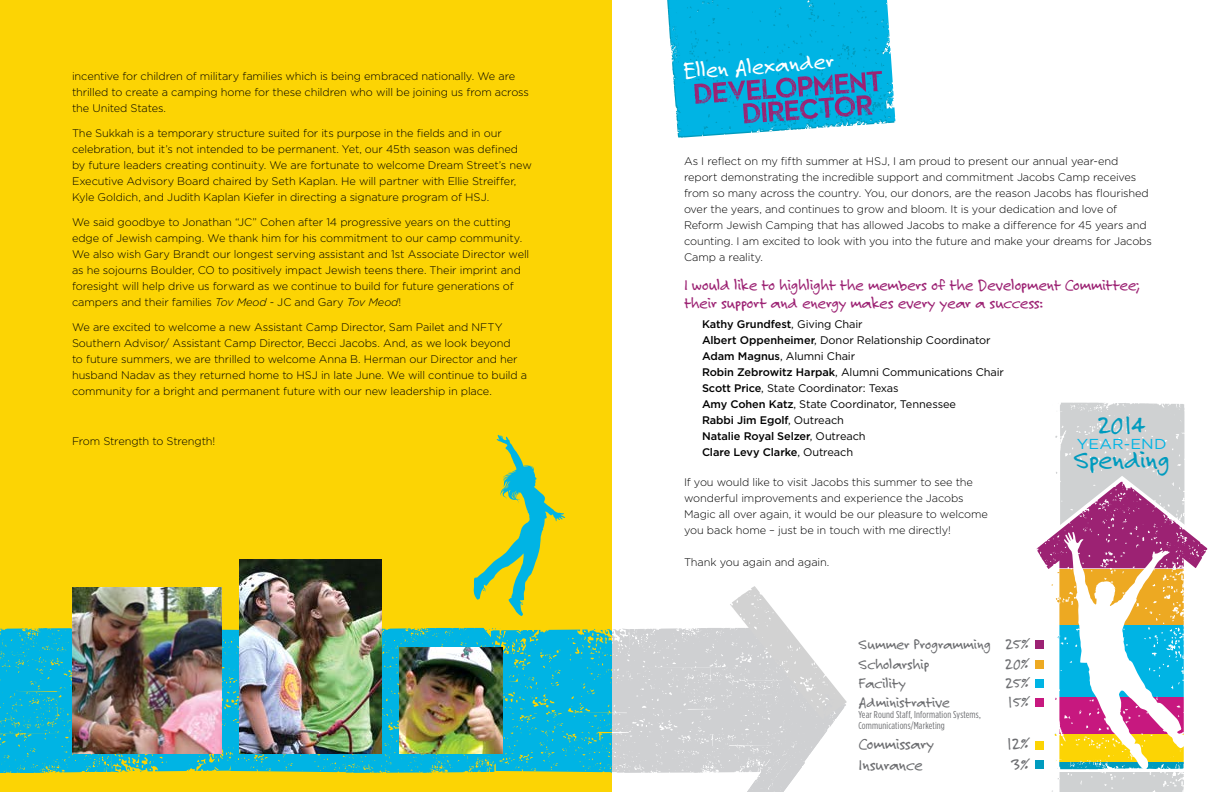
<style>
.page{position:relative;width:1224px;height:792px;background:#fff}
.page>*{position:absolute;margin:0;border:0;box-sizing:border-box;transform-origin:0 0}
.t1{font:28px "Felt Tip Roman";letter-spacing:-.025em;color:#009bbe}
.t2{font:25.6px "Felt Tip Roman";color:#009bbe;scale:1.05 1}
.t3{font:24px "Felt Tip Roman";color:#fff}
.t4{font:17px/18px "Felt Tip Roman";letter-spacing:-.02em;color:#9c2273}
.t5{font:17px "Felt Tip Roman";letter-spacing:-.015em;color:#6d6e71}
.t6{font:16px/19.2px "Felt Tip Roman";letter-spacing:-.015em;color:#6d6e71}
.t7{font:14.4px "Gotham HTF";letter-spacing:.015em;color:#00b4e4;scale:1.11 1}
.t8{font:300 11px/16px "Gotham HTF";letter-spacing:-.01em;color:#000}
.t9{font:11px/16px "Gotham HTF";letter-spacing:-.01em;color:#000}
.t10{font:condensed 10px/11px "Gotham HTF";letter-spacing:.015em;color:#6d6e71;scale:1.04 1}
.s1{font-style:italic}
.s2{font-weight:500}
</style>
<div class="page">
<div style="left:0;top:0;width:612px;height:792px;background:#fcd404"></div>
<img style="left:0;top:435px;width:847px;height:357px">
<svg style="left:667px;top:0;width:228px;height:138px;background:#27adda"></svg>
<div style="left:1035px;top:640px;width:9px;height:9px;background:#9c2273"></div>
<div style="left:1035px;top:660px;width:9px;height:9px;background:#eda922"></div>
<div style="left:1035px;top:679px;width:9px;height:9px;background:#00b4e4"></div>
<div style="left:1035px;top:698px;width:9px;height:9px;background:#c7187f"></div>
<div style="left:1035px;top:741px;width:9px;height:9px;background:#fcd404"></div>
<div style="left:1035px;top:760px;width:9px;height:10px;background:#009bbe"></div>
<svg style="left:1036px;top:402px;width:171px;height:390px"></svg>
<p class="t8" style="left:72px;top:68px;width:459px">incentive for children of military families which is being embraced nationally. We are thrilled to create a camping home for these children who will be joining us from across the United States.</p>
<p class="t8" style="left:72px;top:125px;width:461px">The Sukkah is a temporary structure suited for its purpose in the fields and in our celebration, but it’s not intended to be permanent. Yet, our 45th season was defined by future leaders creating continuity. We are fortunate to welcome Dream Street’s new Executive Advisory Board chaired by Seth Kaplan. He will partner with Ellie Streiffer, Kyle Goldich, and Judith Kaplan Kiefer in directing a signature program of HSJ.</p>
<p class="t8" style="left:72px;top:214px;width:459px">We said goodbye to Jonathan “JC” Cohen after 14 progressive years on the cutting edge of Jewish camping. We thank him for his commitment to our camp community.<br>We also wish Gary Brandt our longest serving assistant and 1st Associate Director well as he sojourns Boulder, CO to positively impact Jewish teens there. Their imprint and foresight will help drive us forward as we continue to build for future generations of campers and their families <span class="s1">Tov Meod</span> - JC and Gary <span class="s1">Tov Meod</span>!</p>
<p class="t8" style="left:72px;top:319px;width:457px">We are excited to welcome a new Assistant Camp Director, Sam Pailet and NFTY Southern Advisor/ Assistant Camp Director, Becci Jacobs. And, as we look beyond<br>to future summers, we are thrilled to welcome Anna B. Herman our Director and her husband Nadav as they returned home to HSJ in late June. We will continue to build a community for a bright and permanent future with our new leadership in place.</p>
<p class="t8" style="left:72px;top:433px;width:145px">From Strength to Strength!</p>
<h3 class="t3" style="left:682px;top:57px;width:153px;rotate:-4deg">Ellen Alexander</h3>
<p class="t8" style="left:684px;top:153px;width:469px">As I reflect on my fifth summer at HSJ, I am proud to present our annual year-end report demonstrating the incredible support and commitment Jacobs Camp receives from so many across the country. You, our donors, are the reason Jacobs has flourished over the years, and continues to grow and bloom. It is your dedication and love of Reform Jewish Camping that has allowed Jacobs to make a difference for 45 years and counting. I am excited to look with you into the future and make your dreams for Jacobs Camp a reality.</p>
<h3 class="t4" style="left:684px;top:276px;width:457px">I would like to highlight the members of the Development Committee; their support and energy makes every year a success:</h3>
<p class="t9" style="left:702px;top:316px;width:304px"><span class="s2">Kathy Grundfest</span>, Giving Chair<br><span class="s2">Albert Oppenheimer</span>, Donor Relationship Coordinator <span class="s2">Adam Magnus</span>, Alumni Chair<br><span class="s2">Robin Zebrowitz Harpak</span>, Alumni Communications Chair <span class="s2">Scott Price</span>, State Coordinator: Texas<br><span class="s2">Amy Cohen Katz</span>, State Coordinator, Tennessee<br><span class="s2">Rabbi Jim Egolf</span>, Outreach<br><span class="s2">Natalie Royal Selzer</span>, Outreach<br><span class="s2">Clare Levy Clarke</span>, Outreach</p>
<p class="t8" style="left:684px;top:474px;width:305px">If you would like to visit Jacobs this summer to see the wonderful improvements and experience the Jacobs Magic all over again, it would be our pleasure to welcome you back home – just be in touch with me directly!</p>
<p class="t8" style="left:684px;top:554px;width:147px">Thank you again and again.</p>
<h2 class="t2" style="left:1098px;top:410px;width:46px">2014</h2>
<h3 class="t7" style="left:1077px;top:436px;width:83px">YEAR-END</h3>
<h1 class="t1" style="left:1074px;top:443px;width:97px">Spending</h1>
<h3 class="t6" style="left:858px;top:635px;width:173px">Summer Programming 25%<br>Scholarship</h3>
<h3 class="t6" style="left:1006px;top:654px;width:25px">20%</h3>
<h3 class="t6" style="left:858px;top:673px;width:49px">Facility</h3>
<h3 class="t6" style="left:1006px;top:673px;width:25px">25%</h3>
<h3 class="t6" style="left:858px;top:692px;width:93px">Administrative</h3>
<h3 class="t6" style="left:1007px;top:692px;width:25px">15%</h3>
<p class="t10" style="left:858px;top:709px;width:119px">Year Round Staff, Information Systems,<br>Communications/Marketing</p>
<h3 class="t5" style="left:858px;top:734px;width:77px">Commissary</h3>
<h3 class="t5" style="left:1005px;top:734px;width:26px">12%</h3>
<h3 class="t5" style="left:858px;top:754px;width:66px">Insurance</h3>
<h3 class="t5" style="left:1013px;top:754px;width:18px">3%</h3>
</div>
